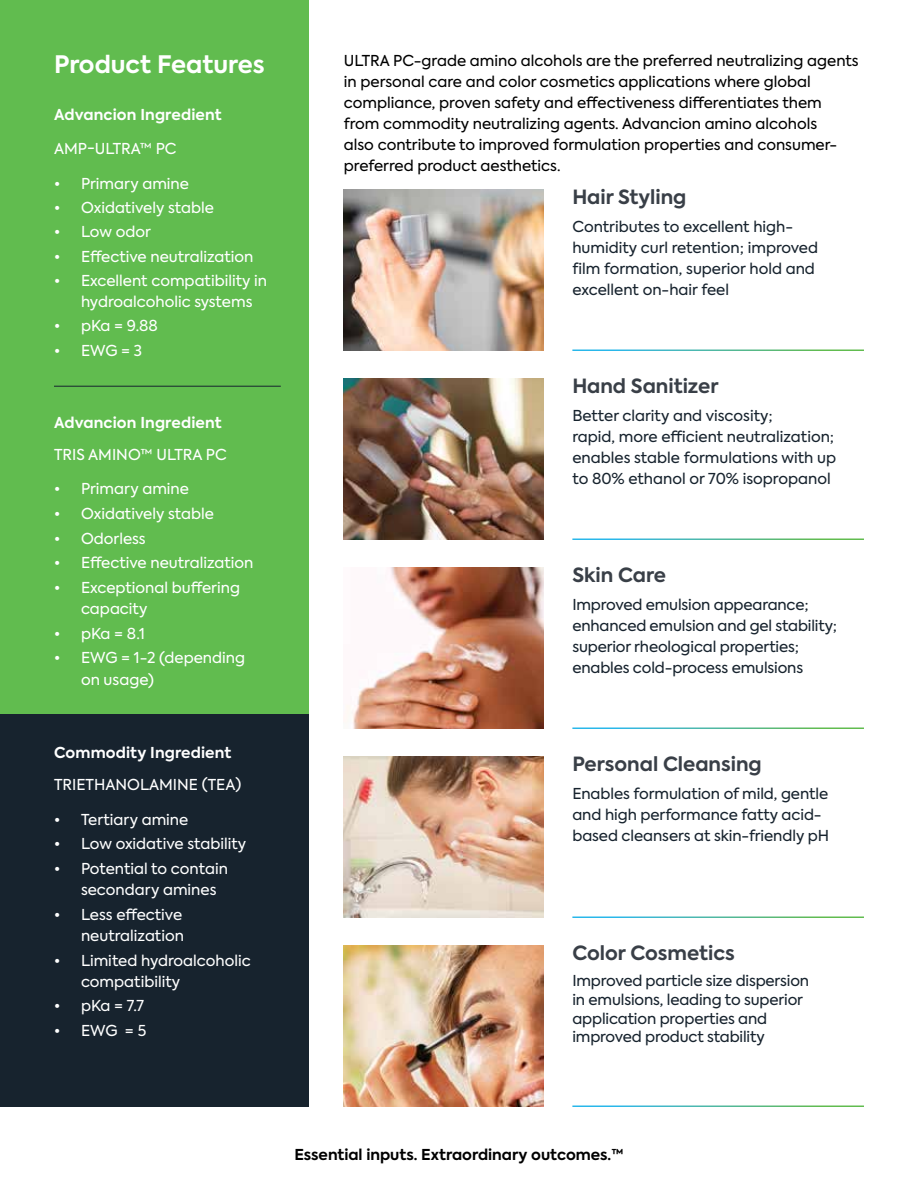
<style>
.page{position:relative;width:918px;height:1188px;background:#fff}
.page>*{position:absolute;margin:0;border:0;box-sizing:border-box;transform-origin:0 0}
.t1{font:700 24px "Axiforma";color:#fff}
.t2{font:700 19.5px "Axiforma";color:#393f47}
.t3{font:15px/21px "Axiforma";letter-spacing:-.01em;color:#17232e}
.t4{font:15px/21.3px "Axiforma";color:#fff}
.t5{font:15px/21px "Axiforma";color:#000}
.t6{font:700 15px "Axiforma";letter-spacing:.01em;color:#fff}
.t7{font:700 15px "Axiforma";color:#000}
</style>
<div class="page">
<div style="left:0;top:0;width:308px;height:715px;background:#61bc4f"></div>
<div style="left:0;top:715px;width:308px;height:392px;background:#17232e"></div>
<hr style="left:54px;top:386px;width:227px;height:1px;background:#17232e">
<img style="left:344px;top:378px;width:199px;height:162px">
<img style="left:344px;top:945px;width:199px;height:162px">
<img style="left:344px;top:189px;width:199px;height:162px">
<img style="left:344px;top:757px;width:199px;height:161px">
<img style="left:346px;top:567px;width:197px;height:162px">
<h1 class="t1" style="left:54px;top:47px;width:212px">Product Features</h1>
<p class="t5" style="left:344px;top:50px;width:516px">ULTRA PC-grade amino alcohols are the preferred neutralizing agents in personal care and color cosmetics applications where global compliance, proven safety and effectiveness differentiates them from commodity neutralizing agents. Advancion amino alcohols<br>also contribute to improved formulation properties and consumer&shy;preferred product aesthetics.</p>
<p class="t6" style="left:54px;top:104px;width:169px">Advancion Ingredient</p>
<p class="t4" style="left:54px;top:138px;width:124px">AMP-ULTRA™ PC</p>
<p class="t4" style="left:54px;top:173px;width:137px">• Primary amine</p>
<p class="t4" style="left:54px;top:197px;width:161px">• Oxidatively stable</p>
<p class="t4" style="left:54px;top:222px;width:98px">• Low odor</p>
<p class="t4" style="left:54px;top:246px;width:201px">• Effective neutralization</p>
<p class="t4" style="left:81px;top:270px;width:188px;text-indent:-27px">• Excellent compatibility in hydroalcoholic systems</p>
<p class="t4" style="left:54px;top:316px;width:105px">• pKa = 9.88</p>
<p class="t4" style="left:54px;top:340px;width:90px">• EWG = 3</p>
<h2 class="t2" style="left:572px;top:184px;width:116px">Hair Styling</h2>
<p class="t3" style="left:572px;top:216px;width:247px">Contributes to excellent high&shy;humidity curl retention; improved film formation, superior hold and excellent on-hair feel</p>
<p class="t6" style="left:54px;top:412px;width:169px">Advancion Ingredient</p>
<p class="t4" style="left:54px;top:444px;width:174px">TRIS AMINO™ ULTRA PC</p>
<p class="t4" style="left:54px;top:479px;width:137px">• Primary amine</p>
<p class="t4" style="left:54px;top:503px;width:161px">• Oxidatively stable</p>
<p class="t4" style="left:54px;top:528px;width:93px">• Odorless</p>
<p class="t4" style="left:54px;top:552px;width:201px">• Effective neutralization</p>
<p class="t4" style="left:81px;top:577px;width:161px;text-indent:-27px">• Exceptional buffering capacity</p>
<p class="t4" style="left:54px;top:623px;width:92px">• pKa = 8.1</p>
<p class="t4" style="left:81px;top:648px;width:166px;text-indent:-27px">• EWG = 1-2 (depending on usage)</p>
<p class="t6" style="left:54px;top:743px;width:179px">Commodity Ingredient</p>
<p class="t4" style="left:54px;top:774px;width:189px">TRIETHANOLAMINE (TEA)</p>
<p class="t4" style="left:54px;top:809px;width:136px">• Tertiary amine</p>
<p class="t4" style="left:54px;top:833px;width:194px">• Low oxidative stability</p>
<p class="t4" style="left:81px;top:858px;width:149px;text-indent:-27px">• Potential to contain secondary amines</p>
<p class="t4" style="left:54px;top:904px;width:132px;text-align:right">• Less effective neutralization</p>
<p class="t4" style="left:81px;top:950px;width:171px;text-indent:-27px">• Limited hydroalcoholic compatibility</p>
<p class="t4" style="left:54px;top:996px;width:92px">• pKa = 7.7</p>
<p class="t4" style="left:54px;top:1020px;width:94px">• EWG = 5</p>
<h2 class="t2" style="left:572px;top:373px;width:148px">Hand Sanitizer</h2>
<p class="t3" style="left:572px;top:405px;width:265px">Better clarity and viscosity;<br>rapid, more efficient neutralization; enables stable formulations with up to 80% ethanol or 70% isopropanol</p>
<h2 class="t2" style="left:572px;top:562px;width:95px">Skin Care</h2>
<p class="t3" style="left:572px;top:594px;width:266px">Improved emulsion appearance; enhanced emulsion and gel stability; superior rheological properties; enables cold-process emulsions</p>
<h2 class="t2" style="left:572px;top:751px;width:191px">Personal Cleansing</h2>
<p class="t3" style="left:572px;top:783px;width:258px">Enables formulation of mild, gentle and high performance fatty acid&shy;based cleansers at skin-friendly pH</p>
<h2 class="t2" style="left:572px;top:940px;width:164px">Color Cosmetics</h2>
<p class="t3" style="left:572px;top:971px;width:238px;line-height:18.9px">Improved particle size dispersion in emulsions, leading to superior application properties and improved product stability</p>
<p class="t7" style="left:294px;top:1144px;width:331px">Essential inputs. Extraordinary outcomes.™</p>
</div>
